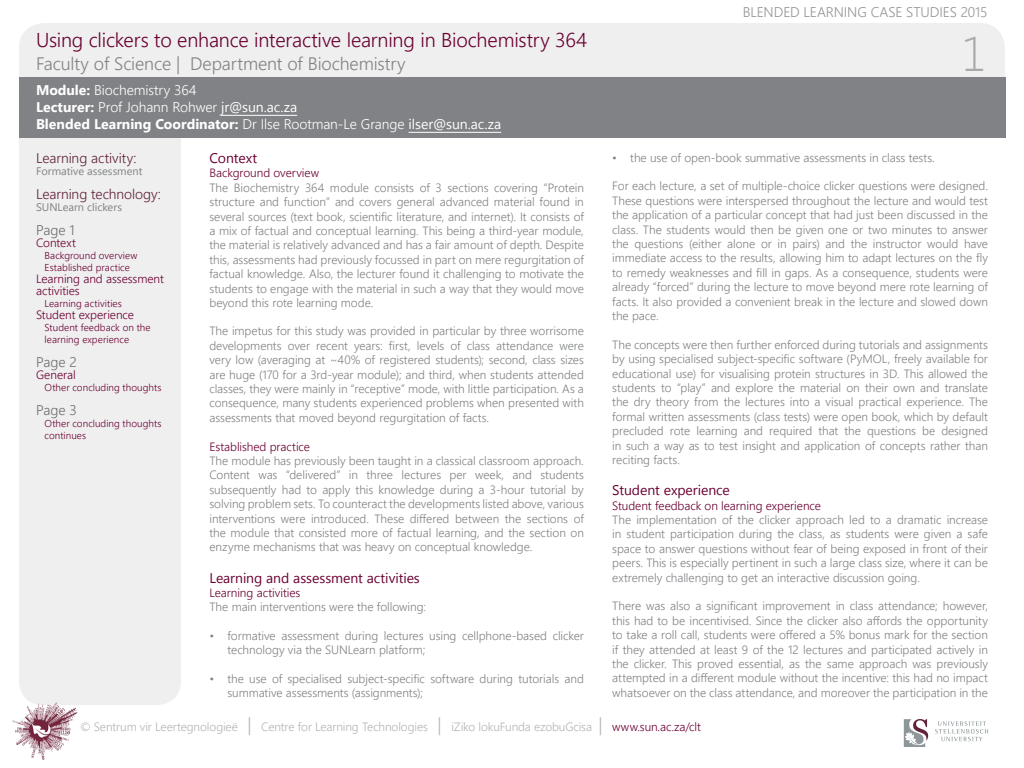
<style>
.page{position:relative;width:1024px;height:768px;background:#fff}
.page>*{position:absolute;margin:0;border:0;box-sizing:border-box;transform-origin:0 0}
.t1{font:300 48px "Segoe UI";color:#a7a9ac}
.t2{font:300 20px "Segoe UI";letter-spacing:-.01em;color:#6a0032}
.t3{font:300 18px "Segoe UI";letter-spacing:-.01em;color:#808285}
.t4{font:300 14px/17px "Segoe UI";letter-spacing:-.005em;color:#fff}
.t5{font:14px "Segoe UI";letter-spacing:-.005em;color:#6a0032}
.t6{font:300 14px "Segoe UI";letter-spacing:-.005em;color:#60223b}
.t7{font:300 14px "Segoe UI";letter-spacing:-.005em;color:#939598}
.t8{font:300 14px "Segoe UI";letter-spacing:-.005em;color:#6d6e71}
.t9{font:300 12px/14.4px "Segoe UI";letter-spacing:-.005em;color:#808285;text-align:justify}
.t10{font:300 12px/12px "Segoe UI";letter-spacing:-.005em;color:#6a0032}
.t11{font:300 12px "Segoe UI";letter-spacing:-.01em;color:#b1b4b6}
.t12{font:11px "Segoe UI";color:#808285}
.t13{font:300 10px/12px "Segoe UI";letter-spacing:.005em;color:#6a0032}
.s1{font-weight:700}
.s2{font-weight:400}
.s3{font-size:18px}
.s4{color:#6a0032}
</style>
<div class="page">
<div style="left:19px;top:23px;width:986px;height:94px;background:#efefef;border-radius:26px"></div>
<div style="left:19px;top:106px;width:162px;height:599px;background:#efefef;border-radius:24px"></div>
<div style="left:19px;top:77px;width:986px;height:61px;background:#808285"></div>
<hr style="left:221px;top:115px;width:76px;height:1px;background:#fff">
<hr style="left:409px;top:132px;width:92px;height:1px;background:#fff">
<img style="left:12px;top:701px;width:66px;height:59px">
<svg style="left:935px;top:721px;width:53px;height:20px"></svg>
<svg style="left:904px;top:719px;width:24px;height:28px"></svg>
<h2 class="t2" style="left:36px;top:24px;width:553px">Using clickers to enhance interactive learning in Biochemistry 364</h2>
<p class="t4" style="left:36px;top:81px;width:467px"><span class="s1">Module:</span> Biochemistry 364<br><span class="s1">Lecturer:</span> Prof Johann Rohwer <span class="s2">jr@sun.ac.za<br></span><span class="s1">Blended Learning Coordinator:</span> Dr Ilse Rootman-Le Grange <span class="s2">ilser@sun.ac.za</span></p>
<h3 class="t3" style="left:36px;top:50px;width:371px">Faculty of Science | Department of Biochemistry</h3>
<p class="t6" style="left:36px;top:148px;width:102px">Learning activity:</p>
<p class="t12" style="left:36px;top:164px;width:108px">Formative assessment</p>
<p class="t6" style="left:36px;top:184px;width:126px">Learning technology:</p>
<p class="t12" style="left:36px;top:200px;width:88px">SUNLearn clickers</p>
<p class="t8" style="left:36px;top:220px;width:40px">Page 1</p>
<p class="t10" style="left:36px;top:237px;width:41px">Context</p>
<p class="t13" style="left:45px;top:249px;width:94px">Background overview<br>Established practice</p>
<p class="t10" style="left:36px;top:273px;width:129px">Learning and assessment activities</p>
<p class="t13" style="left:45px;top:297px;width:79px">Learning activities</p>
<p class="t10" style="left:36px;top:309px;width:99px">Student experience</p>
<p class="t13" style="left:45px;top:321px;width:108px">Student feedback on the learning experience</p>
<p class="t8" style="left:36px;top:352px;width:42px">Page 2</p>
<p class="t10" style="left:36px;top:369px;width:41px">General</p>
<p class="t13" style="left:45px;top:381px;width:118px">Other concluding thoughts</p>
<p class="t8" style="left:36px;top:400px;width:42px">Page 3</p>
<p class="t13" style="left:45px;top:417px;width:118px">Other concluding thoughts continues</p>
<p class="t5" style="left:209px;top:148px;width:49px">Context</p>
<p class="t10" style="left:209px;top:167px;width:111px">Background overview</p>
<p class="t9" style="left:209px;top:180px;width:376px">The Biochemistry 364 module consists of 3 sections covering “Protein structure and function” and covers general advanced material found in several sources (text book, scientific literature, and internet). It consists of a mix of factual and conceptual learning. This being a third-year module, the material is relatively advanced and has a fair amount of depth. Despite this, assessments had previously focussed in part on mere regurgitation of factual knowledge. Also, the lecturer found it challenging to motivate the students to engage with the material in such a way that they would move beyond this rote learning mode.</p>
<p class="t9" style="left:209px;top:323px;width:376px">The impetus for this study was provided in particular by three worrisome developments over recent years: first, levels of class attendance were very low (averaging at ~40% of registered students); second, class sizes are huge (170 for a 3rd-year module); and third, when students attended classes, they were mainly in “receptive” mode, with little participation. As a consequence, many students experienced problems when presented with assessments that moved beyond regurgitation of facts.</p>
<p class="t10" style="left:209px;top:440px;width:102px">Established practice</p>
<p class="t9" style="left:209px;top:453px;width:376px">The module has previously been taught in a classical classroom approach.<br>Content was “delivered” in three lectures per week, and students subsequently had to apply this knowledge during a 3-hour tutorial by solving problem sets. To counteract the developments listed above, various interventions were introduced. These differed between the sections of the module that consisted more of factual learning, and the section on enzyme mechanisms that was heavy on conceptual knowledge.</p>
<p class="t5" style="left:209px;top:568px;width:212px">Learning and assessment activities</p>
<p class="t10" style="left:209px;top:586px;width:92px">Learning activities</p>
<p class="t9" style="left:209px;top:599px;width:218px">The main interventions were the following:</p>
<p class="t9" style="left:227px;top:628px;width:358px;text-indent:-18px">• formative assessment during lectures using cellphone-based clicker technology via the SUNLearn platform;</p>
<p class="t9" style="left:227px;top:671px;width:358px;text-indent:-18px">• the use of specialised subject-specific software during tutorials and summative assessments (assignments);</p>
<p class="t7" style="left:743px;top:1px;width:246px">BLENDED LEARNING CASE STUDIES 2015</p>
<h1 class="t1" style="left:962px;top:21px;width:26px">1</h1>
<p class="t9" style="left:612px;top:150px;width:324px">• the use of open-book summative assessments in class tests.</p>
<p class="t9" style="left:612px;top:178px;width:377px">For each lecture, a set of multiple-choice clicker questions were designed.<br>These questions were interspersed throughout the lecture and would test the application of a particular concept that had just been discussed in the class. The students would then be given one or two minutes to answer the questions (either alone or in pairs) and the instructor would have immediate access to the results, allowing him to adapt lectures on the fly to remedy weaknesses and fill in gaps. As a consequence, students were already “forced” during the lecture to move beyond mere rote learning of facts. It also provided a convenient break in the lecture and slowed down the pace.</p>
<p class="t9" style="left:612px;top:337px;width:377px">The concepts were then further enforced during tutorials and assignments by using specialised subject-specific software (PyMOL, freely available for educational use) for visualising protein structures in 3D. This allowed the students to “play” and explore the material on their own and translate the dry theory from the lectures into a visual practical experience. The formal written assessments (class tests) were open book, which by default precluded rote learning and required that the questions be designed in such a way as to test insight and application of concepts rather than reciting facts.</p>
<p class="t5" style="left:612px;top:480px;width:119px">Student experience</p>
<p class="t10" style="left:612px;top:499px;width:210px">Student feedback on learning experience</p>
<p class="t9" style="left:612px;top:512px;width:377px">The implementation of the clicker approach led to a dramatic increase in student participation during the class, as students were given a safe space to answer questions without fear of being exposed in front of their peers. This is especially pertinent in such a large class size, where it can be extremely challenging to get an interactive discussion going.</p>
<p class="t9" style="left:612px;top:598px;width:377px">There was also a significant improvement in class attendance; however, this had to be incentivised. Since the clicker also affords the opportunity to take a roll call, students were offered a 5% bonus mark for the section if they attended at least 9 of the 12 lectures and participated actively in the clicker. This proved essential, as the same approach was previously attempted in a different module without the incentive: this had no impact whatsoever on the class attendance, and moreover the participation in the</p>
<p class="t11" style="left:80px;top:718px;width:622px">© Sentrum vir Leertegnologieë <span class="s3">|</span> Centre for Learning Technologies <span class="s3">|</span> iZiko lokuFunda ezobuGcisa <span class="s3">|</span> <span class="s4">www.sun.ac.za/clt</span></p>
</div>
